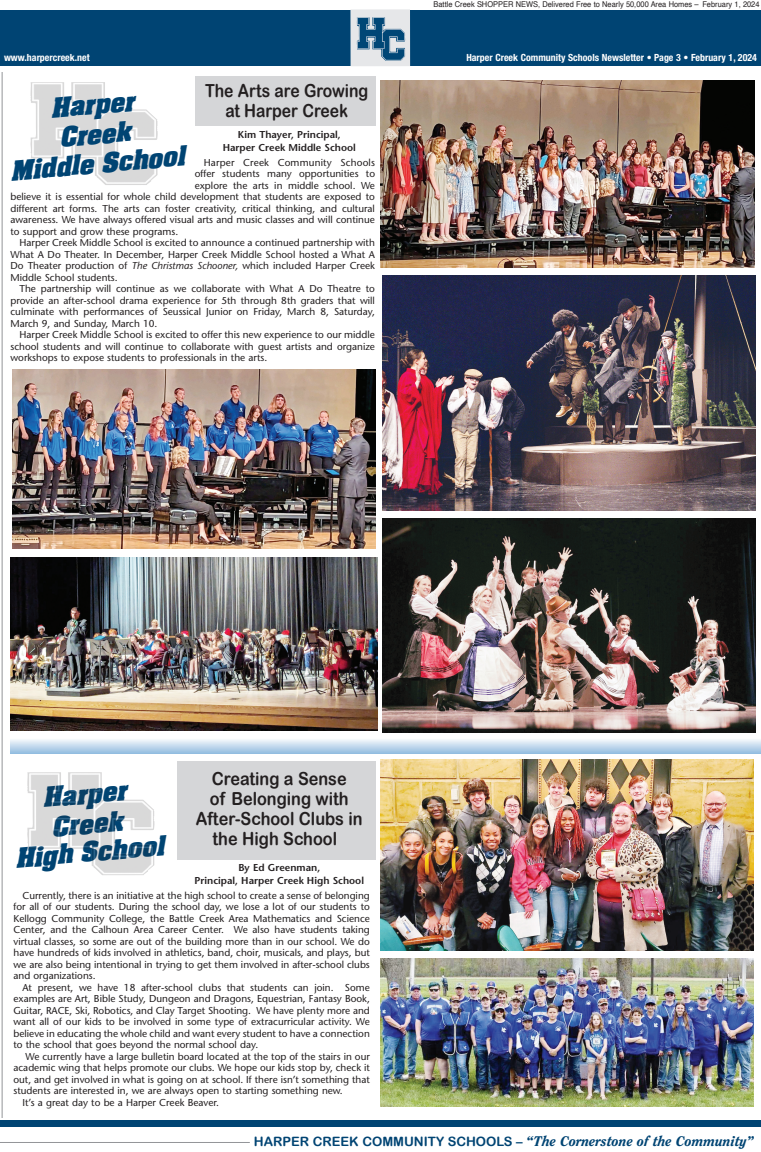
<style>
.page{position:relative;width:761px;height:1152px;background:#fff}
.page>*{position:absolute;margin:0;border:0;box-sizing:border-box;transform-origin:0 0}
.t1{font:italic 700 30px/29.5px "Aachen D";color:#004473;text-align:center}
.t2{font:18px/20px "Arial Rounded MT Bold";color:#231f20;text-align:center;scale:.9 1}
.t3{font:18px/20px "Arial Rounded MT Bold";color:#231f20;text-align:center;scale:.87 1}
.t4{font:italic 800 13.9px "Clearface";color:#004473}
.t5{font:10px/11.5px "Stone Sans";color:#231f20;text-align:justify}
.t6{font:600 10px/13px "Stone Sans";color:#231f20;text-align:center}
.t7{font:700 condensed 9.9px "Helvetica Neue";color:#fff}
.t8{font:8px "Helvetica";color:#231f20;scale:.93 1}
.s1{font-style:italic}
.s2{font-family:"Arial Rounded MT Bold";font-weight:400;font-style:normal;font-size:12.9px}
</style>
<div class="page">
<div style="left:178px;top:761px;width:198px;height:98px;background:#d5d6d8"></div>
<div style="left:196px;top:77px;width:180px;height:49px;background:#d5d6d8"></div>
<hr style="left:0;top:1142px;width:250px;height:1px;background:#939598">
<div style="left:0;top:10px;width:760px;height:55px;background:#004473"></div>
<div style="left:0;top:1120px;width:760px;height:7px;background:#004473"></div>
<div style="left:350px;top:9px;width:60px;height:57px;background:#e6e7e9"></div>
<img style="left:356px;top:17px;width:49px;height:44px">
<hr style="left:2px;top:72px;width:1px;height:1046px;background:#939598">
<img style="left:30px;top:82px;width:128px;height:103px">
<img style="left:11px;top:557px;width:367px;height:174px">
<img style="left:380px;top:80px;width:374px;height:188px">
<img style="left:12px;top:369px;width:364px;height:180px">
<img style="left:382px;top:276px;width:372px;height:235px">
<img style="left:382px;top:519px;width:373px;height:214px">
<img style="left:380px;top:760px;width:373px;height:191px">
<img style="left:380px;top:959px;width:373px;height:148px">
<svg style="left:10px;top:740px;width:750px;height:14px;background:#bed7ec"></svg>
<img style="left:27px;top:772px;width:128px;height:103px">
<p class="t8" style="left:433px;top:-2px;width:352px">Battle Creek SHOPPER NEWS, Delivered Free to Nearly 50,000 Area Homes – February 1, 2024</p>
<p class="t7" style="left:4px;top:51px;width:87px">www.harpercreek.net</p>
<p class="t7" style="left:466px;top:51px;width:292px">Harper Creek Community Schools Newsletter • Page 3 • February 1, 2024</p>
<h2 class="t3" style="left:205px;top:80px;width:189px">The Arts are Growing at Harper Creek</h2>
<p class="t6" style="left:222px;top:128px;width:135px">Kim Thayer, Principal,<br>Harper Creek Middle School</p>
<p class="t5" style="left:203px;top:156px;width:173px">Harper Creek Community Schools</p>
<p class="t5" style="left:194px;top:168px;width:182px">offer students many opportunities to</p>
<p class="t5" style="left:194px;top:179px;width:182px">explore the arts in middle school. We</p>
<p class="t5" style="left:10px;top:191px;width:366px">believe it is essential for whole child development that students are exposed to</p>
<p class="t5" style="left:10px;top:202px;width:366px">different art forms. The arts can foster creativity, critical thinking, and cultural</p>
<p class="t5" style="left:10px;top:214px;width:366px">awareness. We have always offered visual arts and music classes and will continue</p>
<p class="t5" style="left:10px;top:225px;width:169px">to support and grow these programs.</p>
<p class="t5" style="left:19px;top:237px;width:357px">Harper Creek Middle School is excited to announce a continued partnership with</p>
<p class="t5" style="left:10px;top:248px;width:366px">What A Do Theater. In December, Harper Creek Middle School hosted a What A</p>
<p class="t5" style="left:10px;top:260px;width:366px">Do Theater production of <span class="s1">The Christmas Schooner,</span> which included Harper Creek</p>
<p class="t5" style="left:10px;top:271px;width:109px">Middle School students.</p>
<p class="t5" style="left:19px;top:283px;width:357px">The partnership will continue as we collaborate with What A Do Theatre to</p>
<p class="t5" style="left:10px;top:294px;width:366px">provide an after-school drama experience for 5th through 8th graders that will</p>
<p class="t5" style="left:10px;top:306px;width:366px">culminate with performances of Seussical Junior on Friday, March 8, Saturday,</p>
<p class="t5" style="left:10px;top:317px;width:148px">March 9, and Sunday, March 10.</p>
<p class="t5" style="left:19px;top:329px;width:357px">Harper Creek Middle School is excited to offer this new experience to our middle</p>
<p class="t5" style="left:10px;top:340px;width:366px">school students and will continue to collaborate with guest artists and organize</p>
<p class="t5" style="left:10px;top:352px;width:258px">workshops to expose students to professionals in the arts.</p>
<h1 class="t1" style="left:3px;top:97px;width:176px;rotate:-5deg">Harper<br>Creek<br>Middle School</h1>
<h2 class="t2" style="left:196px;top:768px;width:187px">Creating a Sense<br>of Belonging with<br>After-School Clubs in the High School</h2>
<p class="t6" style="left:194px;top:861px;width:171px">By Ed Greenman,<br>Principal, Harper Creek High School</p>
<p class="t5" style="left:13px;top:889px;width:357px;text-indent:9px">Currently, there is an initiative at the high school to create a sense of belonging for all of our students. During the school day, we lose a lot of our students to Kellogg Community College, the Battle Creek Area Mathematics and Science Center, and the Calhoun Area Career Center. We also have students taking virtual classes, so some are out of the building more than in our school. We do have hundreds of kids involved in athletics, band, choir, musicals, and plays, but we are also being intentional in trying to get them involved in after-school clubs and organizations.</p>
<p class="t5" style="left:13px;top:981px;width:357px;text-indent:9px">At present, we have 18 after-school clubs that students can join. Some examples are Art, Bible Study, Dungeon and Dragons, Equestrian, Fantasy Book, Guitar, RACE, Ski, Robotics, and Clay Target Shooting. We have plenty more and want all of our kids to be involved in some type of extracurricular activity. We believe in educating the whole child and want every student to have a connection to the school that goes beyond the normal school day.</p>
<p class="t5" style="left:26px;top:1050px;width:345px">We currently have a large bulletin board located at the top of the stairs in our</p>
<p class="t5" style="left:13px;top:1062px;width:357px">academic wing that helps promote our clubs. We hope our kids stop by, check it</p>
<p class="t5" style="left:13px;top:1073px;width:357px">out, and get involved in what is going on at school. If there isn’t something that</p>
<p class="t5" style="left:13px;top:1085px;width:330px">students are interested in, we are always open to starting something new.</p>
<p class="t5" style="left:22px;top:1096px;width:198px">It’s a great day to be a Harper Creek Beaver.</p>
<h3 class="t4" style="left:254px;top:1133px;width:501px"><span class="s2">HARPER CREEK COMMUNITY SCHOOLS –</span> “The Cornerstone of the Community”</h3>
<h1 class="t1" style="left:8px;top:785px;width:150px;line-height:29px;rotate:-5deg">Harper<br>Creek<br>High School</h1>
</div>
